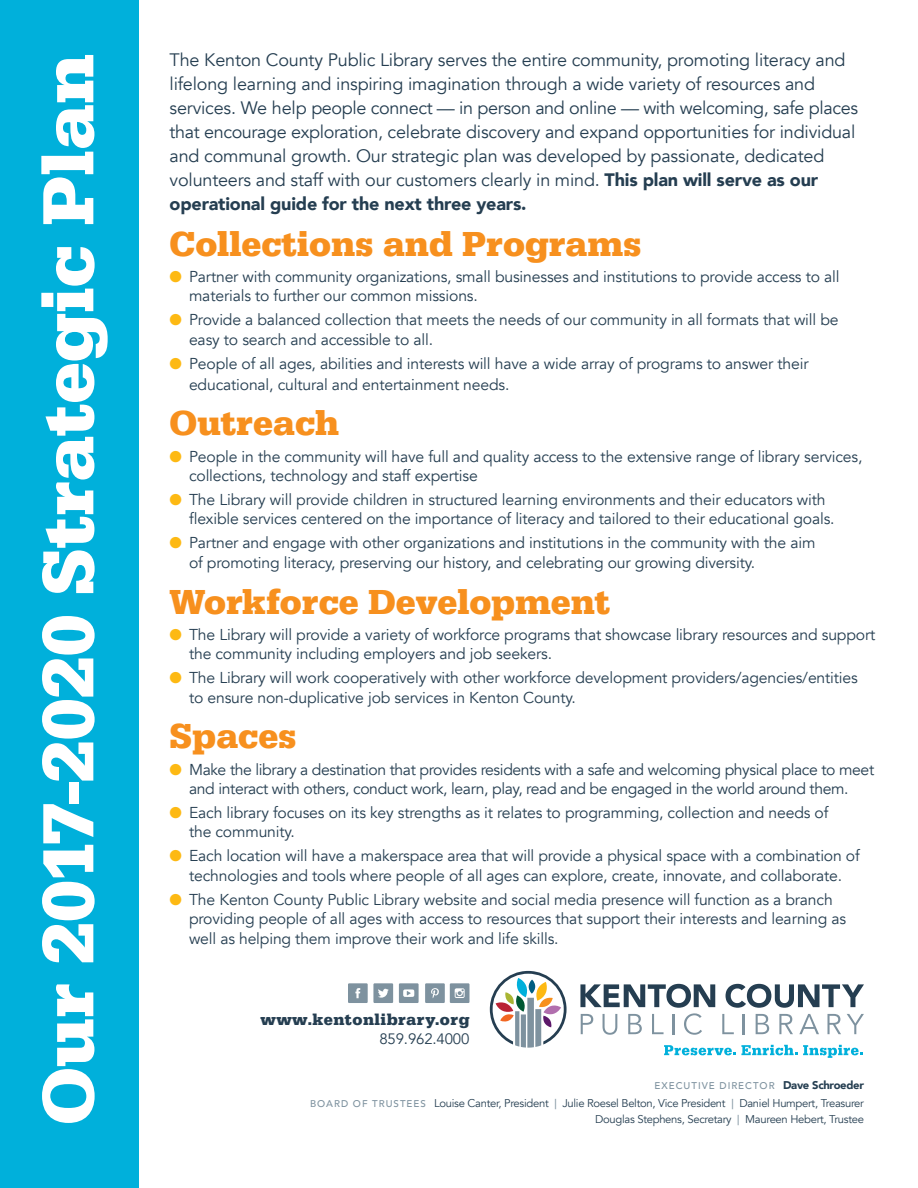
<style>
.page{position:relative;width:918px;height:1188px;background:#fff}
.page>*{position:absolute;margin:0;border:0;box-sizing:border-box;transform-origin:0 0}
.t1{font:700 75px "Serifa D";color:#fff}
.t2{font:700 36px "Serifa D";color:#f7901e}
.t3{font:18px/24px "Avenir";letter-spacing:-.01em;color:#253e51}
.t4{font:700 16.5px "Serifa D";letter-spacing:.03em;color:#253e51}
.t5{font:15.75px/19.5px "Avenir";letter-spacing:-.01em;color:#253e51}
.t6{font:15px "Avenir";letter-spacing:-.01em;color:#253e51}
.t7{font:11.25px/16.2px "Avenir";letter-spacing:-.025em;color:#253e51;text-align:right}
.t8{font:500 9.75px "Avenir";letter-spacing:.1em;color:#7e929f}
.s1{font-weight:900}
.s2{color:#fdb913}
.s3{font-weight:900;font-size:11.25px;color:#253e51}
.s4{font-weight:500;font-size:9.75px;color:#7e929f}
.s5{font-size:13.5px;color:#7e929f}
</style>
<div class="page">
<div style="left:0;top:0;width:138px;height:1188px;background:#00b0db"></div>
<svg style="left:726px;top:984px;width:138px;height:24px"></svg>
<svg style="left:580px;top:984px;width:135px;height:51px"></svg>
<svg style="left:722px;top:1014px;width:12px;height:20px"></svg>
<hr style="left:742px;top:1014px;width:2px;height:20px;background:#7e929f">
<svg style="left:756px;top:1014px;width:13px;height:20px"></svg>
<svg style="left:779px;top:1014px;width:14px;height:20px"></svg>
<svg style="left:799px;top:1014px;width:20px;height:20px"></svg>
<svg style="left:827px;top:1014px;width:14px;height:20px"></svg>
<svg style="left:847px;top:1014px;width:17px;height:20px"></svg>
<svg style="left:490px;top:971px;width:77px;height:77px"></svg>
<svg style="left:664px;top:1045px;width:133px;height:10px"></svg>
<svg style="left:803px;top:1045px;width:60px;height:13px"></svg>
<svg style="left:399px;top:983px;width:20px;height:20px"></svg>
<svg style="left:425px;top:983px;width:45px;height:20px"></svg>
<svg style="left:348px;top:983px;width:45px;height:20px"></svg>
<h1 class="t1" style="left:24px;top:1125px;width:1072px;rotate:-90deg">Our 2017-2020 Strategic Plan</h1>
<p class="t3" style="left:170px;top:48px;width:690px">The Kenton County Public Library serves the entire community, promoting literacy and lifelong learning and inspiring imagination through a wide variety of resources and services. We help people connect — in person and online — with welcoming, safe places that encourage exploration, celebrate discovery and expand opportunities for individual and communal growth. Our strategic plan was developed by passionate, dedicated volunteers and staff with our customers clearly in mind. <span class="s1">This plan will serve as our operational guide for the next three years.</span></p>
<h2 class="t2" style="left:170px;top:222px;width:474px">Collections and Programs</h2>
<p class="t5" style="left:189px;top:267px;width:652px;text-indent:-19px"><span class="s2">●</span> Partner with community organizations, small businesses and institutions to provide access to all materials to further our common missions.</p>
<p class="t5" style="left:189px;top:310px;width:651px;text-indent:-19px"><span class="s2">●</span> Provide a balanced collection that meets the needs of our community in all formats that will be easy to search and accessible to all.</p>
<p class="t5" style="left:189px;top:353px;width:621px;line-height:21px;text-indent:-19px"><span class="s2">●</span> People of all ages, abilities and interests will have a wide array of programs to answer their educational, cultural and entertainment needs.</p>
<h2 class="t2" style="left:170px;top:402px;width:171px">Outreach</h2>
<p class="t5" style="left:189px;top:447px;width:675px;text-indent:-19px"><span class="s2">●</span> People in the community will have full and quality access to the extensive range of library services, collections, technology and staff expertise</p>
<p class="t5" style="left:189px;top:490px;width:647px;text-indent:-19px"><span class="s2">●</span> The Library will provide children in structured learning environments and their educators with flexible services centered on the importance of literacy and tailored to their educational goals.</p>
<p class="t5" style="left:189px;top:533px;width:628px;text-indent:-19px"><span class="s2">●</span> Partner and engage with other organizations and institutions in the community with the aim of promoting literacy, preserving our history, and celebrating our growing diversity.</p>
<h2 class="t2" style="left:170px;top:580px;width:442px">Workforce Development</h2>
<p class="t5" style="left:189px;top:625px;width:688px;text-indent:-19px"><span class="s2">●</span> The Library will provide a variety of workforce programs that showcase library resources and support the community including employers and job seekers.</p>
<p class="t5" style="left:189px;top:668px;width:670px;text-indent:-19px"><span class="s2">●</span> The Library will work cooperatively with other workforce development providers/agencies/entities to ensure non-duplicative job services in Kenton County.</p>
<h2 class="t2" style="left:170px;top:715px;width:129px">Spaces</h2>
<p class="t5" style="left:170px;top:760px;width:706px;text-align:center"><span class="s2">●</span> Make the library a destination that provides residents with a safe and welcoming physical place to meet and interact with others, conduct work, learn, play, read and be engaged in the world around them.</p>
<p class="t5" style="left:189px;top:803px;width:641px;text-indent:-19px"><span class="s2">●</span> Each library focuses on its key strengths as it relates to programming, collection and needs of the community.</p>
<p class="t5" style="left:170px;top:846px;width:692px;text-align:center"><span class="s2">●</span> Each location will have a makerspace area that will provide a physical space with a combination of technologies and tools where people of all ages can explore, create, innovate, and collaborate.</p>
<p class="t5" style="left:189px;top:890px;width:659px;text-indent:-19px"><span class="s2">●</span> The Kenton County Public Library website and social media presence will function as a branch providing people of all ages with access to resources that support their interests and learning as well as helping them improve their work and life skills.</p>
<p class="t4" style="left:260px;top:1009px;width:211px">www.kentonlibrary.org</p>
<p class="t6" style="left:379px;top:1030px;width:92px">859.962.4000</p>
<p class="t8" style="left:655px;top:1077px;width:211px">EXECUTIVE DIRECTOR <span class="s3">Dave Schroeder</span></p>
<p class="t7" style="left:310px;top:1095px;width:555px"><span class="s4">BOARD OF TRUSTEES</span> Louise Canter, President <span class="s5">|</span> Julie Roesel Belton, Vice President <span class="s5">|</span> Daniel Humpert, Treasurer<br>Douglas Stephens, Secretary <span class="s5">|</span> Maureen Hebert, Trustee</p>
</div>
